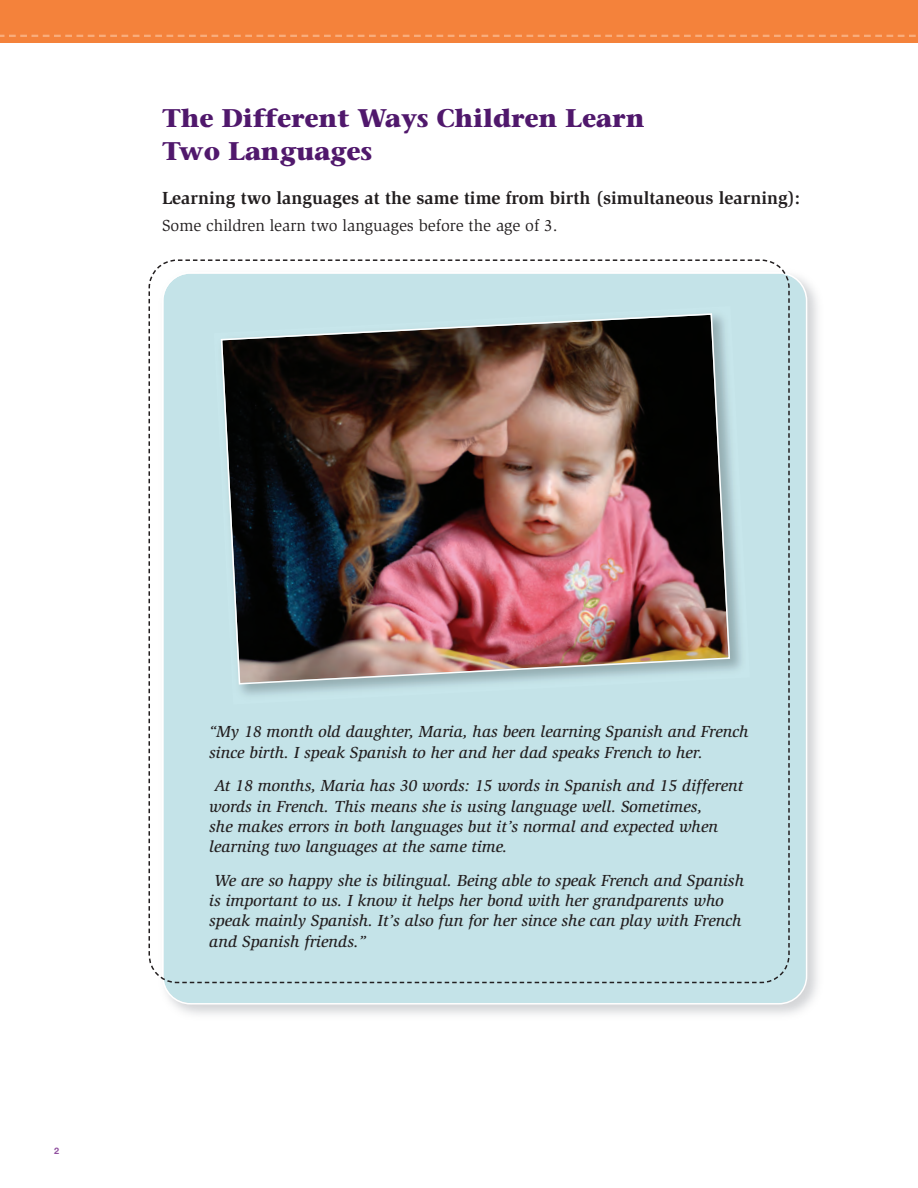
<style>
.page{position:relative;width:918px;height:1188px;background:#fff}
.page>*{position:absolute;margin:0;border:0;box-sizing:border-box;transform-origin:0 0}
.t1{font:700 25.5px/33px "Stone Serif";letter-spacing:-.005em;color:#50186c}
.t2{font:700 18px "Slimbach";color:#231f20}
.t3{font:italic 500 16.5px/20.2px "Slimbach";color:#231f20}
.t4{font:16.5px "Slimbach";color:#231f20}
.t5{font:700 9px "Helvetica Neue";color:#90509f}
</style>
<div class="page">
<div style="left:0;top:0;width:918px;height:43px;background:#f4823b"></div>
<svg style="left:0;top:35px;width:916px;height:2px"></svg>
<img style="left:174px;top:283px;width:644px;height:732px">
<svg style="left:165px;top:275px;width:642px;height:730px;background:#c9e4e9"></svg>
<svg style="left:148px;top:259px;width:642px;height:725px;background:#c7e3e7"></svg>
<svg style="left:173px;top:981px;width:8px;height:3px"></svg>
<img style="left:214px;top:306px;width:536px;height:399px">
<img style="left:220px;top:312px;width:511px;height:373px">
<h2 class="t1" style="left:162px;top:104px;width:484px">The Different Ways Children Learn<br>Two Languages</h2>
<p class="t2" style="left:162px;top:191px;width:640px">Learning two languages at the same time from birth (simultaneous learning):</p>
<p class="t4" style="left:162px;top:220px;width:397px">Some children learn two languages before the age of 3.</p>
<p class="t5" style="left:54px;top:1145px;width:7px">2</p>
<p class="t3" style="left:209px;top:723px;width:541px">“My 18 month old daughter, Maria, has been learning Spanish and French since birth. I speak Spanish to her and her dad speaks French to her.</p>
<p class="t3" style="left:209px;top:777px;width:536px">At 18 months, Maria has 30 words: 15 words in Spanish and 15 different words in French. This means she is using language well. Sometimes,<br>she makes errors in both languages but it’s normal and expected when learning two languages at the same time.</p>
<p class="t3" style="left:209px;top:872px;width:536px">We are so happy she is bilingual. Being able to speak French and Spanish is important to us. I know it helps her bond with her grandparents who speak mainly Spanish. It’s also fun for her since she can play with French and Spanish friends.”</p>
</div>
